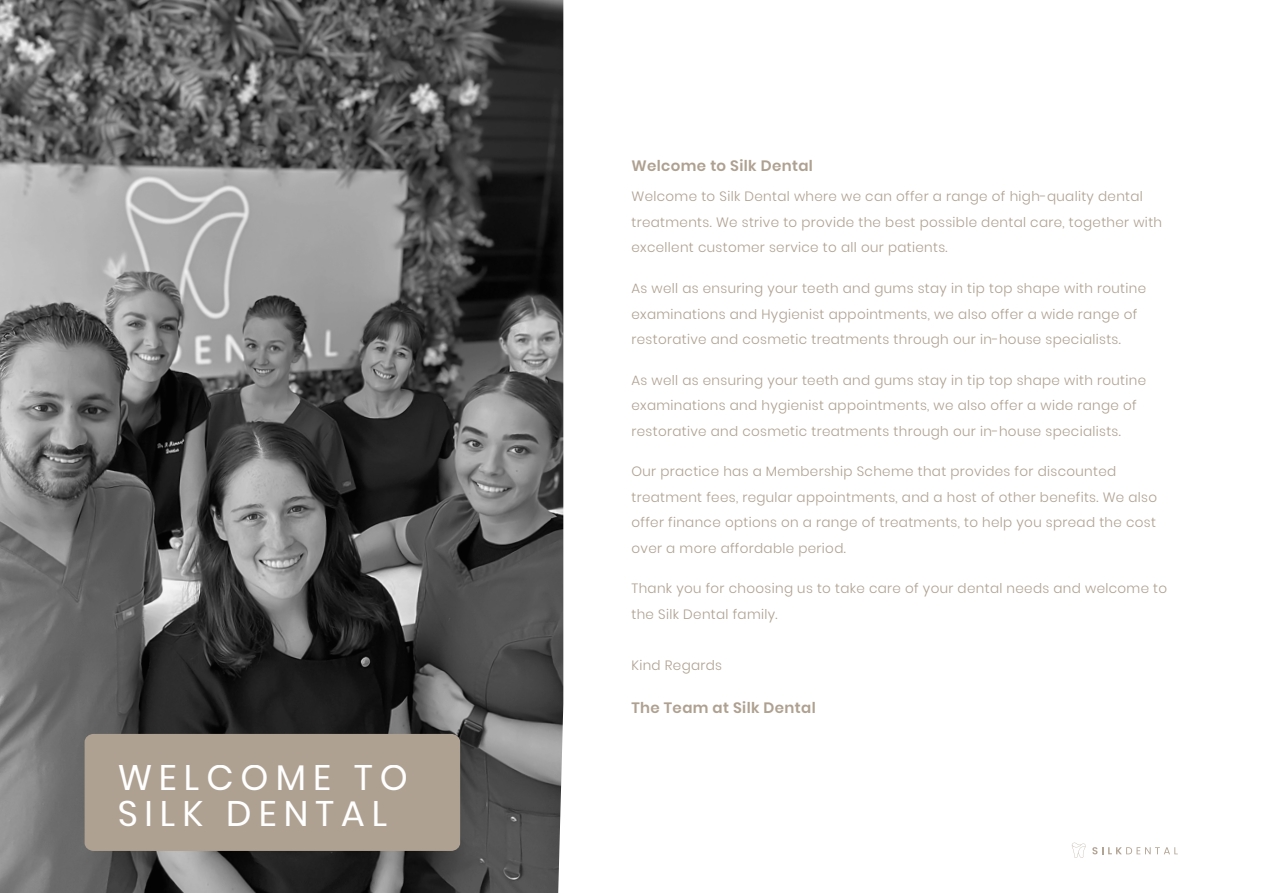
<style>
.page{position:relative;width:1263px;height:893px;background:#fff}
.page>*{position:absolute;margin:0;border:0;box-sizing:border-box;transform-origin:0 0}
.t1{font:35.55px/36px "Poppins";letter-spacing:.2em;color:#fff}
.t2{font:600 15px "Poppins";letter-spacing:.025em;color:#afa191}
.t3{font:300 13.5px/25.5px "Poppins";letter-spacing:.025em;color:#afa191}
</style>
<div class="page">
<img style="left:0;top:0;width:563px;height:893px">
<div style="left:85px;top:734px;width:375px;height:117px;background:#afa191"></div>
<svg style="left:1092px;top:847px;width:86px;height:7px"></svg>
<svg style="left:1072px;top:843px;width:14px;height:15px"></svg>
<h1 class="t1" style="left:117px;top:760px;width:292px">WELCOME TO<br>SILK DENTAL</h1>
<p class="t2" style="left:631px;top:158px;width:183px">Welcome to Silk Dental</p>
<p class="t3" style="left:631px;top:184px;width:532px">Welcome to Silk Dental where we can offer a range of high-quality dental treatments. We strive to provide the best possible dental care, together with excellent customer service to all our patients.</p>
<p class="t3" style="left:631px;top:276px;width:516px">As well as ensuring your teeth and gums stay in tip top shape with routine examinations and Hygienist appointments, we also offer a wide range of restorative and cosmetic treatments through our in-house specialists.</p>
<p class="t3" style="left:631px;top:367px;width:516px">As well as ensuring your teeth and gums stay in tip top shape with routine examinations and hygienist appointments, we also offer a wide range of restorative and cosmetic treatments through our in-house specialists.</p>
<p class="t3" style="left:631px;top:459px;width:527px">Our practice has a Membership Scheme that provides for discounted treatment fees, regular appointments, and a host of other benefits. We also offer finance options on a range of treatments, to help you spread the cost over a more affordable period.</p>
<p class="t3" style="left:631px;top:576px;width:537px">Thank you for choosing us to take care of your dental needs and welcome to the Silk Dental family.</p>
<p class="t3" style="left:631px;top:652px;width:92px">Kind Regards</p>
<p class="t2" style="left:631px;top:699px;width:186px">The Team at Silk Dental</p>
</div>
